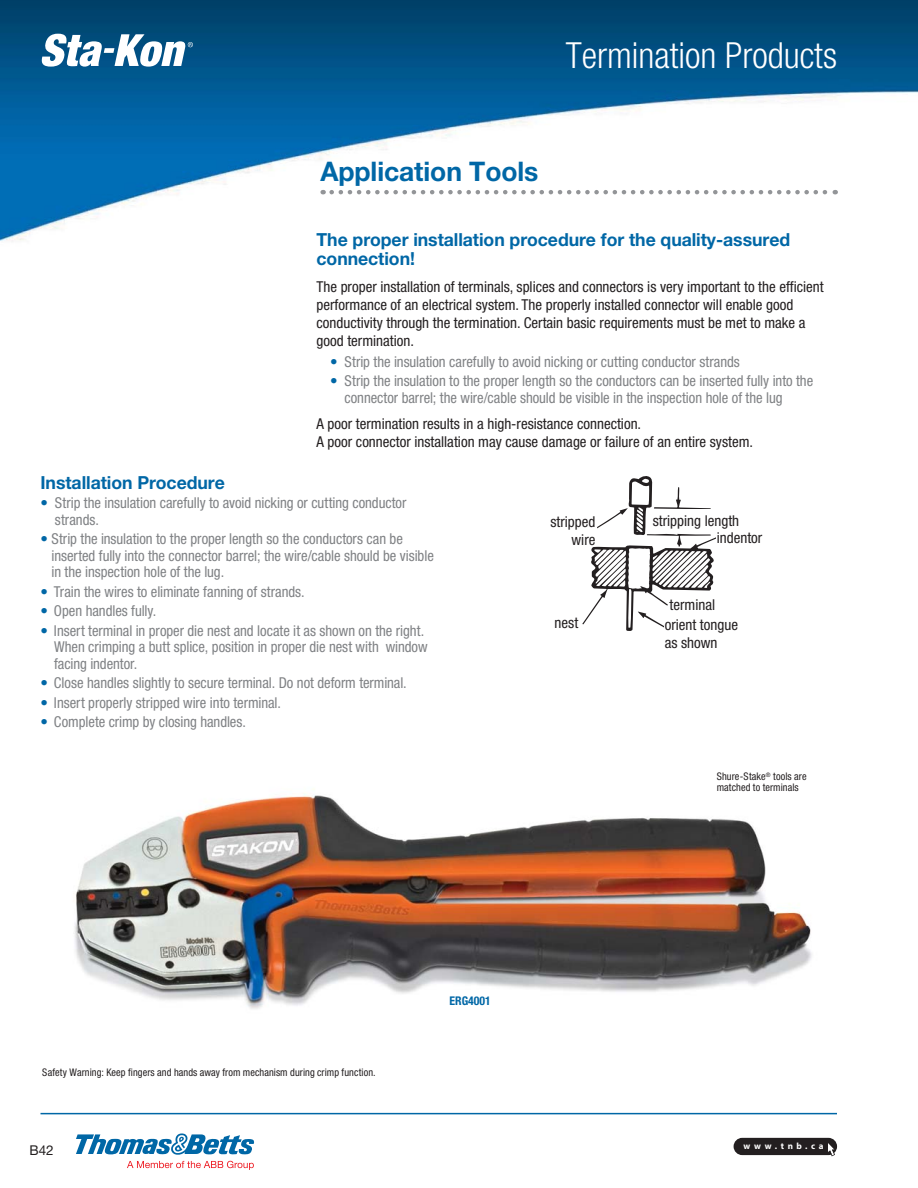
<style>
.page{position:relative;width:918px;height:1188px;background:#fff}
.page>*{position:absolute;margin:0;border:0;box-sizing:border-box;transform-origin:0 0}
.t1{font:300 condensed 36px "Helvetica Neue LT Std";color:#fff}
.t2{font:700 27px "Helvetica Neue LT Std";letter-spacing:-.005em;color:#0067a6}
.t3{font:700 18px/18.8px "Helvetica Neue LT Std";letter-spacing:-.005em;color:#0067a6}
.t4{font:condensed 15px/16.5px "Helvetica Neue LT Std";letter-spacing:-.005em;color:#808285}
.t5{font:condensed 15px/18px "Helvetica Neue LT Std";color:#231f20}
.t6{font:13.5px "Helvetica Neue LT Std";color:#231f20}
.t7{font:700 condensed 12px "Helvetica Neue LT Std";letter-spacing:-.005em;color:#0067a6}
.t8{font:condensed 10.5px/10.5px "Helvetica Neue LT Std";letter-spacing:.01em;color:#231f20}
.t9{font:700 9px "Myriad Pro";letter-spacing:.4em;color:#fff}
.s1{font-weight:700;font-stretch:normal;color:#0067a6}
</style>
<div class="page">
<img style="left:0;top:0;width:918px;height:241px">
<div style="left:734px;top:1138px;width:103px;height:17px;background:#231f20;border-radius:9px"></div>
<svg style="left:827px;top:1143px;width:8px;height:13px"></svg>
<hr style="left:40px;top:1113px;width:797px;height:1px;background:#0067a6">
<svg style="left:41px;top:34px;width:152px;height:33px"></svg>
<svg style="left:127px;top:1161px;width:127px;height:9px"></svg>
<svg style="left:76px;top:1133px;width:178px;height:22px"></svg>
<svg style="left:332px;top:190px;width:504px;height:4px"></svg>
<svg style="left:582px;top:476px;width:134px;height:155px"></svg>
<img style="left:74px;top:789px;width:738px;height:220px">
<div style="left:531px;top:516px;width:64px;height:29px;background:#fff"></div>
<div style="left:653px;top:509px;width:86px;height:22px;background:#fff"></div>
<div style="left:670px;top:598px;width:55px;height:13px;background:#fff"></div>
<div style="left:665px;top:614px;width:108px;height:39px;background:#fff"></div>
<h1 class="t1" style="left:566px;top:34px;width:273px">Termination Products</h1>
<h2 class="t2" style="left:320px;top:162px;width:220px">Application Tools</h2>
<p class="t3" style="left:317px;top:233px;width:475px">The proper installation procedure for the quality-assured connection!</p>
<p class="t5" style="left:317px;top:279px;width:509px">The proper installation of terminals, splices and connectors is very important to the efficient performance of an electrical system. The properly installed connector will enable good conductivity through the termination. Certain basic requirements must be met to make a good termination.</p>
<p class="t4" style="left:330px;top:355px;width:411px"><span class="s1">•</span> Strip the insulation carefully to avoid nicking or cutting conductor strands</p>
<p class="t4" style="left:345px;top:374px;width:470px;text-indent:-14px"><span class="s1">•</span> Strip the insulation to the proper length so the conductors can be inserted fully into the connector barrel; the wire/cable should be visible in the inspection hole of the lug</p>
<p class="t5" style="left:317px;top:416px;width:438px">A poor termination results in a high-resist ance connection.<br>A poor connector installation may cause damage or failure of an entire system.</p>
<p class="t3" style="left:40px;top:475px;width:186px">Installation Procedure</p>
<p class="t4" style="left:55px;top:497px;width:353px;text-indent:-14px"><span class="s1">•</span> Strip the insulation carefully to avoid nicking or cutting conductor strands.</p>
<p class="t4" style="left:51px;top:533px;width:384px;text-indent:-11px"><span class="s1">•</span> Strip the insulation to the proper length so the conductors can be inserted fully into the connector barrel; the wire/cable should be visible in the inspection hole of the lug.</p>
<p class="t4" style="left:40px;top:585px;width:266px"><span class="s1">•</span> Train the wires to eliminate fanning of strands.</p>
<p class="t4" style="left:40px;top:605px;width:117px"><span class="s1">•</span> Open handles fully.</p>
<p class="t4" style="left:54px;top:624px;width:375px;text-indent:-14px"><span class="s1">•</span> Insert terminal in proper die nest and locate it as shown on the right.<br>When crimping a butt splice, position in proper die nest with window facing indentor.</p>
<p class="t4" style="left:40px;top:677px;width:368px"><span class="s1">•</span> Close handles slightly to secure terminal. Do not deform terminal.</p>
<p class="t4" style="left:40px;top:696px;width:242px"><span class="s1">•</span> Insert properly stripped wire into terminal.</p>
<p class="t4" style="left:40px;top:716px;width:207px"><span class="s1">•</span> Complete crimp by closing handles.</p>
<p class="t5" style="left:550px;top:514px;width:46px;text-align:right">stripped wire</p>
<p class="t5" style="left:717px;top:513px;width:47px;text-indent:-64px">stripping length indentor</p>
<p class="t5" style="left:555px;top:616px;width:25px">nest</p>
<p class="t5" style="left:665px;top:596px;width:75px;line-height:20px;text-indent:5px">terminal orient tongue</p>
<p class="t5" style="left:665px;top:635px;width:54px">as shown</p>
<p class="t8" style="left:717px;top:773px;width:91px">Shure-Stake<sup>®</sup> tools are matched to terminals</p>
<p class="t8" style="left:42px;top:1068px;width:335px">Safety Warning: Keep fingers and hands away from mechanism during crimp function.</p>
<p class="t6" style="left:29px;top:1142px;width:26px">B42</p>
<p class="t7" style="left:450px;top:997px;width:43px">ERG4001</p>
<p class="t9" style="left:743px;top:1141px;width:82px">www.tnb.ca</p>
</div>
